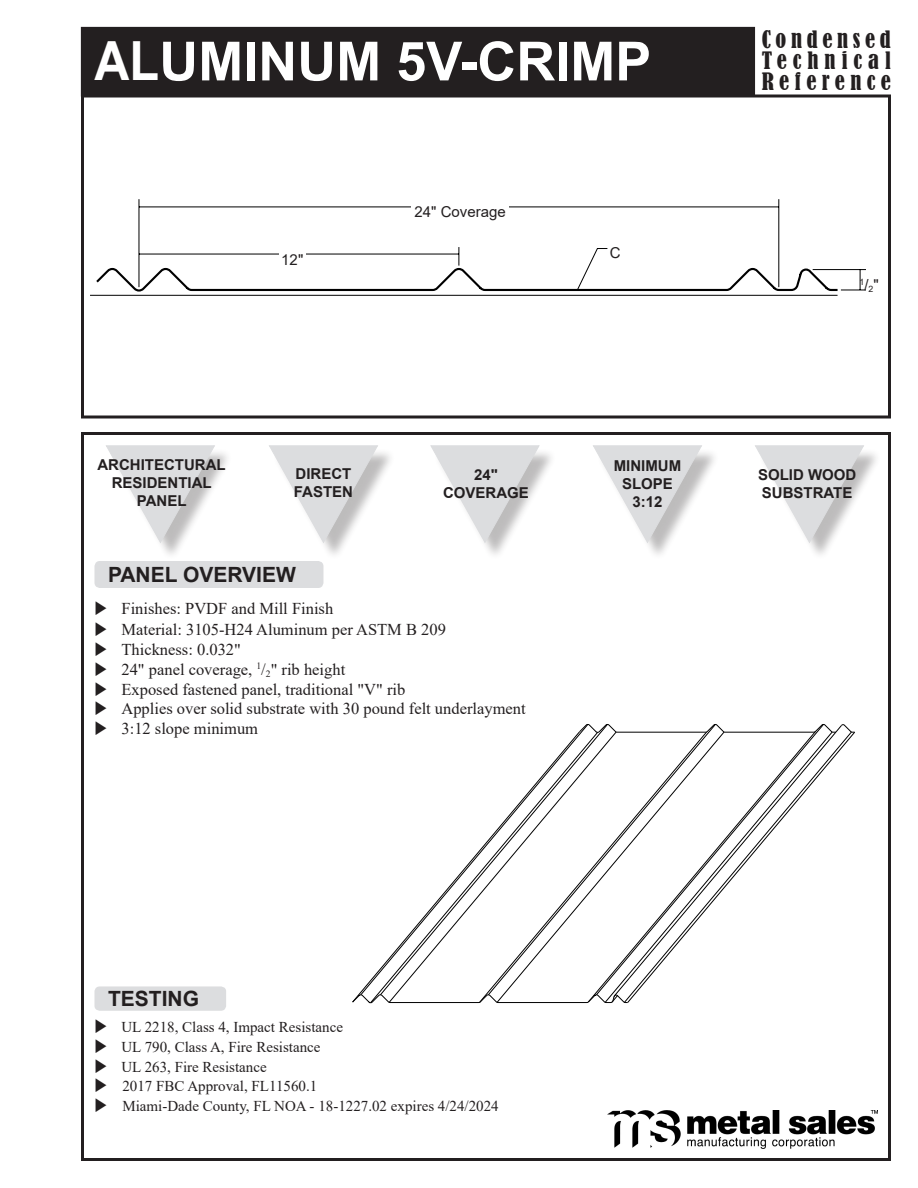
<style>
.page{position:relative;width:918px;height:1188px;background:#fff}
.page>*{position:absolute;margin:0;border:0;box-sizing:border-box;transform-origin:0 0}
.PageMaker_Defaults{font:700 54px "Arial";color:#fff;scale:.9 1}
.t1{font:condensed 22.5px/21px "Bernard";letter-spacing:.24em;color:#231f20;text-align:justify}
.PageMaker_Defaults-2{font:700 21px "Arial";color:#231f20}
.PageMaker_Defaults-3{font:16.5px "Times New Roman";color:#231f20}
.PageMaker_Defaults-4{font:15px "Times New Roman";color:#231f20}
.PageMaker_Defaults-5{font:700 15px "Arial";color:#231f20}
.PageMaker_Defaults-6{font:15px "Arial";color:#231f20}
.PageMaker_Defaults-7{font:8.7px "Arial";color:#231f20}
.s1{font-size:15px}
</style>
<div class="page">
<div style="left:81px;top:94px;width:810px;height:324px;border:3px solid #231f20"></div>
<div style="left:81px;top:432px;width:810px;height:729px;border:3px solid #231f20"></div>
<div style="left:81px;top:27px;width:674px;height:69px;background:#231f20"></div>
<img style="left:608px;top:1111px;width:270px;height:37px">
<div style="left:434px;top:448px;width:123px;height:113px;background:#231f20;opacity:.3"></div>
<svg style="left:430px;top:445px;width:110px;height:98px"></svg>
<div style="left:272px;top:448px;width:123px;height:113px;background:#231f20;opacity:.3"></div>
<svg style="left:269px;top:445px;width:110px;height:98px"></svg>
<div style="left:596px;top:448px;width:123px;height:113px;background:#231f20;opacity:.3"></div>
<svg style="left:593px;top:445px;width:110px;height:98px"></svg>
<div style="left:758px;top:448px;width:123px;height:113px;background:#231f20;opacity:.3"></div>
<svg style="left:755px;top:445px;width:110px;height:98px"></svg>
<div style="left:109px;top:448px;width:123px;height:113px;background:#231f20;opacity:.3"></div>
<svg style="left:106px;top:445px;width:109px;height:98px"></svg>
<hr style="left:139px;top:207px;width:640px;height:1px;background:#000">
<hr style="left:139px;top:199px;width:1px;height:88px;background:#000">
<hr style="left:779px;top:199px;width:1px;height:88px;background:#000">
<svg style="left:90px;top:247px;width:776px;height:49px"></svg>
<div style="left:94px;top:561px;width:229px;height:27px;background:#dcdddf;border-radius:5px"></div>
<div style="left:94px;top:986px;width:132px;height:25px;background:#dcdddf;border-radius:5px"></div>
<div style="left:279px;top:252px;width:27px;height:14px;background:#fff"></div>
<div style="left:411px;top:204px;width:98px;height:15px;background:#fff"></div>
<svg style="left:369px;top:1003px;width:258px;height:1px"></svg>
<svg style="left:352px;top:731px;width:502px;height:272px"></svg>
<svg style="left:614px;top:734px;width:228px;height:262px"></svg>
<svg style="left:579px;top:724px;width:276px;height:10px"></svg>
<p class="PageMaker_Defaults" style="left:94px;top:23px;width:620px">ALUMINUM 5V-CRIMP</p>
<p class="PageMaker_Defaults-6" style="left:281px;top:249px;width:24px">12"</p>
<p class="PageMaker_Defaults-6" style="left:415px;top:201px;width:93px">24" Coverage</p>
<p class="PageMaker_Defaults-5" style="left:97px;top:455px;width:130px">ARCHITECTURAL</p>
<p class="PageMaker_Defaults-5" style="left:112px;top:473px;width:102px">RESIDENTIAL</p>
<p class="PageMaker_Defaults-5" style="left:137px;top:491px;width:51px">PANEL</p>
<p class="PageMaker_Defaults-5" style="left:296px;top:464px;width:57px">DIRECT</p>
<p class="PageMaker_Defaults-5" style="left:294px;top:482px;width:61px">FASTEN</p>
<p class="PageMaker_Defaults-2" style="left:108px;top:560px;width:189px">PANEL OVERVIEW</p>
<p class="PageMaker_Defaults-5" style="left:474px;top:464px;width:25px">24"</p>
<p class="PageMaker_Defaults-5" style="left:443px;top:482px;width:87px">COVERAGE</p>
<p class="PageMaker_Defaults-3" style="left:94px;top:597px;width:240px">◆ Finishes: PVDF and Mill Finish</p>
<p class="PageMaker_Defaults-3" style="left:94px;top:618px;width:353px">◆ Material: 3105-H24 Aluminum per ASTM B 209</p>
<p class="PageMaker_Defaults-3" style="left:94px;top:638px;width:148px">◆ Thickness: 0.032"</p>
<p class="PageMaker_Defaults-3" style="left:94px;top:658px;width:252px">◆ 24" panel coverage, <sup>1</sup>/<sub>2</sub>" rib height</p>
<p class="PageMaker_Defaults-3" style="left:94px;top:677px;width:312px">◆ Exposed fastened panel, traditional "V" rib</p>
<p class="PageMaker_Defaults-3" style="left:94px;top:697px;width:433px">◆ Applies over solid substrate with 30 pound felt underlayment</p>
<p class="PageMaker_Defaults-3" style="left:94px;top:717px;width:165px">◆ 3:12 slope minimum</p>
<p class="PageMaker_Defaults-6" style="left:610px;top:243px;width:12px">C</p>
<p class="PageMaker_Defaults-5" style="left:614px;top:455px;width:69px">MINIMUM</p>
<p class="PageMaker_Defaults-5" style="left:622px;top:473px;width:52px">SLOPE</p>
<p class="PageMaker_Defaults-5" style="left:632px;top:491px;width:32px">3:12</p>
<h2 class="t1" style="left:762px;top:29px;width:131px">Condensed Technical Reference</h2>
<p class="PageMaker_Defaults-7" style="left:860px;top:279px;width:21px">1<span class="s1">/</span>2<span class="s1">"</span></p>
<p class="PageMaker_Defaults-5" style="left:758px;top:464px;width:100px">SOLID WOOD</p>
<p class="PageMaker_Defaults-5" style="left:762px;top:482px;width:92px">SUBSTRATE</p>
<p class="PageMaker_Defaults-2" style="left:108px;top:984px;width:93px">TESTING</p>
<p class="PageMaker_Defaults-4" style="left:94px;top:1016px;width:250px">◆ UL 2218, Class 4, Impact Resistance</p>
<p class="PageMaker_Defaults-4" style="left:94px;top:1036px;width:228px">◆ UL 790, Class A, Fire Resistance</p>
<p class="PageMaker_Defaults-4" style="left:94px;top:1056px;width:174px">◆ UL 263, Fire Resistance</p>
<p class="PageMaker_Defaults-4" style="left:94px;top:1076px;width:224px">◆ 2017 FBC Approval, FL11560.1</p>
<p class="PageMaker_Defaults-4" style="left:94px;top:1096px;width:406px">◆ Miami-Dade County, FL NOA - 18-1227.02 expires 4/24/2024</p>
</div>
